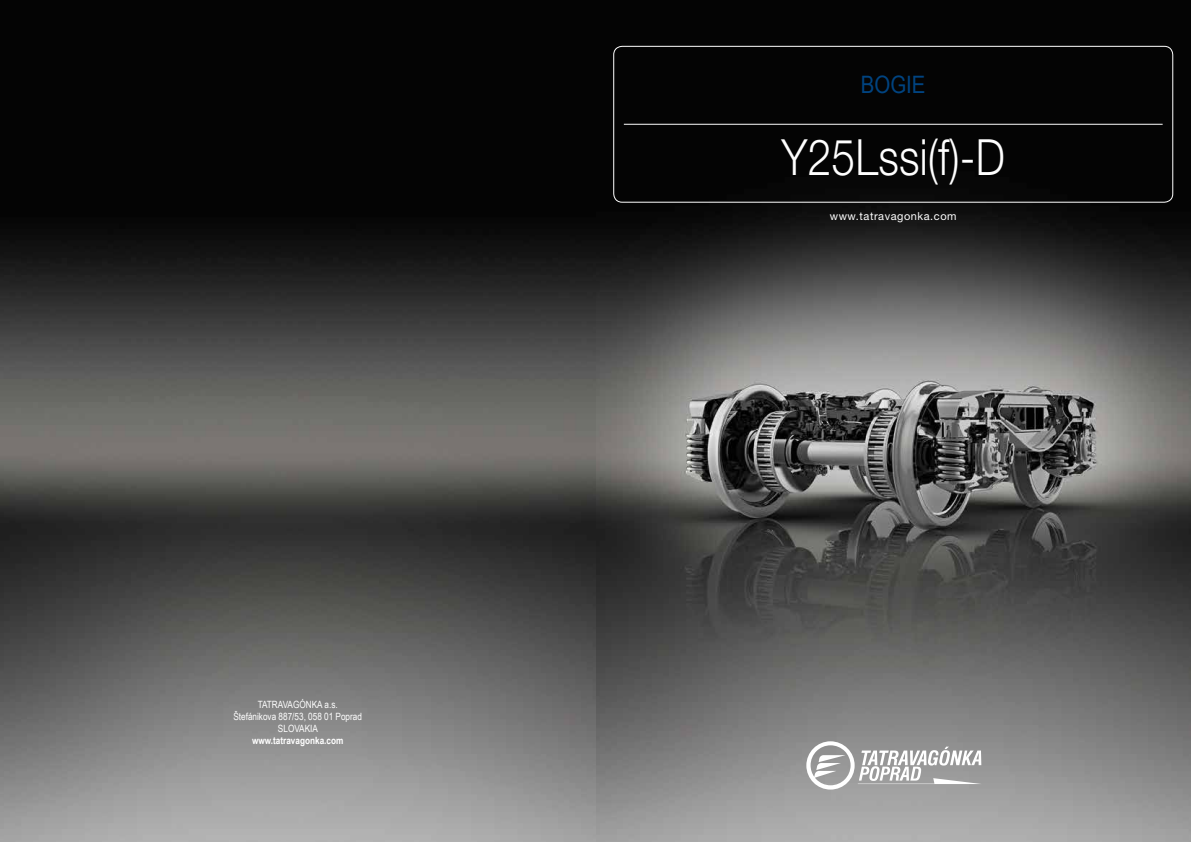
<style>
.page{position:relative;width:1191px;height:842px;background:#fff}
.page>*{position:absolute;margin:0;border:0;box-sizing:border-box;transform-origin:0 0}
.t1{font:300 50px "Helvetica Neue LT Pro";letter-spacing:.005em;color:#fff;scale:.85 1}
.t2{font:24px "Arial";color:#004380;scale:.85 1}
.t3{font:11px "Helvetica Neue LT Pro";letter-spacing:.05em;color:#fff}
.t4{font:10px/12px "Arial Narrow";color:#fff;text-align:center}
.t5{font:700 10px "Arial Narrow";color:#fff}
</style>
<div class="page">
<img style="left:595px;top:0;width:596px;height:842px">
<svg style="left:806px;top:741px;width:175px;height:48px"></svg>
<div style="left:613px;top:46px;width:560px;height:157px;border:1px solid #fff;border-radius:9px"></div>
<hr style="left:624px;top:124px;width:538px;height:1px;background:#fff">
<img style="left:0;top:0;width:595px;height:842px">
<p class="t4" style="left:233px;top:698px;width:130px">TATRAVAGÓNKA a.s.<br>Štefánikova 887/53, 058 01 Poprad<br>SLOVAKIA</p>
<p class="t5" style="left:252px;top:733px;width:93px">www.tatravagonka.com</p>
<h2 class="t2" style="left:861px;top:69px;width:78px">bogie</h2>
<h1 class="t1" style="left:781px;top:126px;width:264px">Y25Lssi(f)-D</h1>
<p class="t3" style="left:830px;top:209px;width:128px">www.tatravagonka.com</p>
</div>
